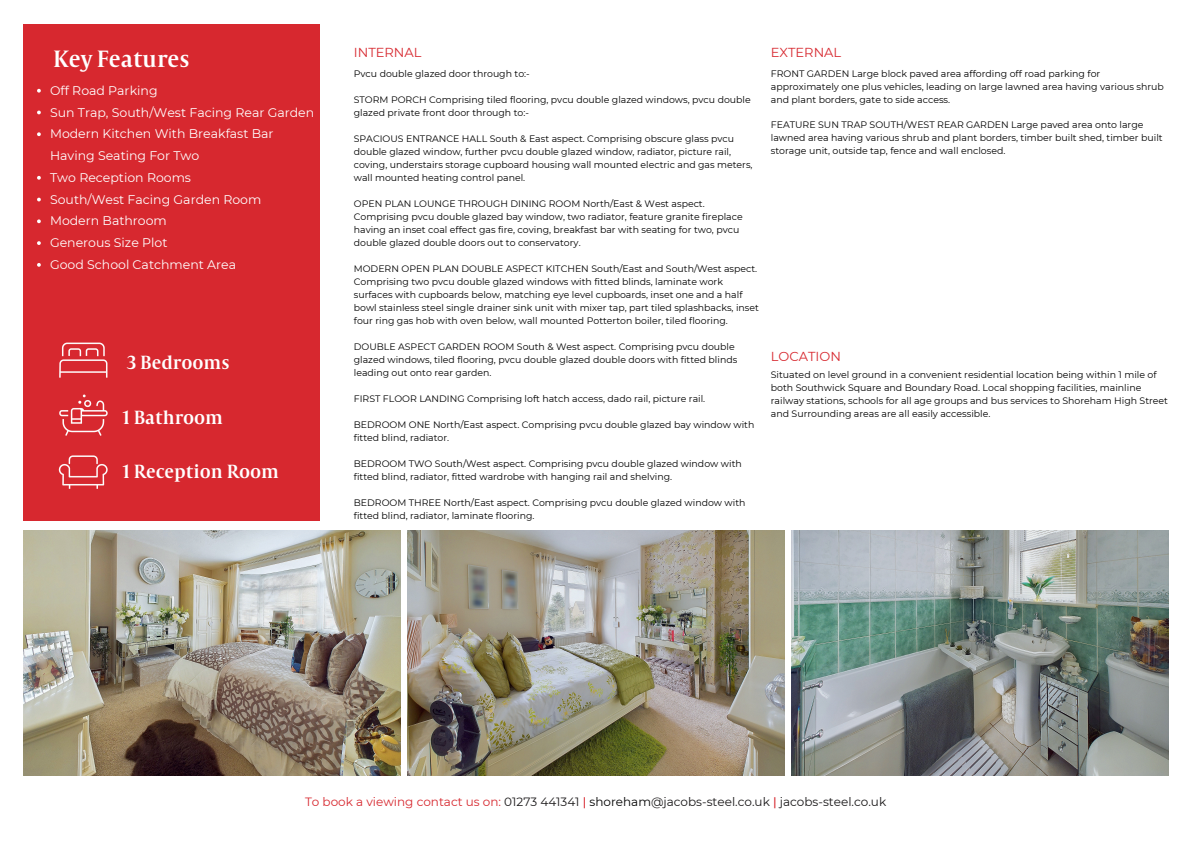
<style>
.page{position:relative;width:1191px;height:843px;background:#fff}
.page>*{position:absolute;margin:0;border:0;box-sizing:border-box;transform-origin:0 0}
.t1{font:26px "Capitolium Road";color:#fff}
.t2{font:21px "Capitolium Road";color:#fff}
.t3{font:13px "Montserrat";color:#d7282f}
.t4{font:12.5px/21.8px "Montserrat";color:#fff}
.t5{font:12px "Montserrat";color:#191718}
.t6{font:9.4px/13px "Montserrat";color:#000}
.s1{color:#d7282f}
.s2{font-weight:500;color:#d7282f}
.s3{color:#000}
</style>
<div class="page">
<img style="left:23px;top:530px;width:377px;height:245px">
<img style="left:407px;top:530px;width:377px;height:245px">
<img style="left:791px;top:530px;width:377px;height:245px">
<div style="left:23px;top:25px;width:297px;height:496px;background:#d7282f"></div>
<img style="left:58px;top:455px;width:50px;height:34px">
<img style="left:59px;top:394px;width:49px;height:42px">
<img style="left:59px;top:342px;width:49px;height:36px">
<svg style="left:37px;top:89px;width:4px;height:4px"></svg>
<svg style="left:37px;top:111px;width:4px;height:3px"></svg>
<svg style="left:37px;top:132px;width:4px;height:4px"></svg>
<svg style="left:37px;top:176px;width:4px;height:4px"></svg>
<svg style="left:37px;top:198px;width:4px;height:3px"></svg>
<svg style="left:37px;top:219px;width:4px;height:4px"></svg>
<svg style="left:37px;top:241px;width:4px;height:4px"></svg>
<svg style="left:37px;top:263px;width:4px;height:4px"></svg>
<h2 class="t1" style="left:53px;top:50px;width:138px">Key Features</h2>
<p class="t4" style="left:50px;top:79px;width:109px">Off Road Parking</p>
<p class="t4" style="left:50px;top:101px;width:265px">Sun Trap, South/West Facing Rear Garden</p>
<p class="t4" style="left:50px;top:123px;width:225px">Modern Kitchen With Breakfast Bar<br>Having Seating For Two</p>
<p class="t4" style="left:50px;top:166px;width:142px">Two Reception Rooms</p>
<p class="t4" style="left:50px;top:188px;width:213px">South/West Facing Garden Room</p>
<p class="t4" style="left:50px;top:210px;width:118px">Modern Bathroom</p>
<p class="t4" style="left:50px;top:232px;width:119px">Generous Size Plot</p>
<p class="t4" style="left:50px;top:253px;width:187px">Good School Catchment Area</p>
<h2 class="t2" style="left:127px;top:355px;width:104px">3 Bedrooms</h2>
<h2 class="t2" style="left:123px;top:410px;width:102px">1 Bathroom</h2>
<h3 class="t2" style="left:123px;top:464px;width:158px">1 Reception Room</h3>
<h3 class="t3" style="left:354px;top:45px;width:69px">INTERNAL</h3>
<p class="t3" style="left:770px;top:45px;width:72px">EXTERNAL</p>
<p class="t6" style="left:354px;top:67px;width:177px">Pvcu double glazed door through to:-</p>
<p class="t6" style="left:354px;top:93px;width:398px">STORM PORCH Comprising tiled flooring, pvcu double glazed windows, pvcu double glazed private front door through to:-</p>
<p class="t6" style="left:354px;top:132px;width:400px">SPACIOUS ENTRANCE HALL South &amp; East aspect. Comprising obscure glass pvcu double glazed window, further pvcu double glazed window, radiator, picture rail, coving, understairs storage cupboard housing wall mounted electric and gas meters, wall mounted heating control panel.</p>
<p class="t6" style="left:354px;top:197px;width:390px">OPEN PLAN LOUNGE THROUGH DINING ROOM North/East &amp; West aspect.<br>Comprising pvcu double glazed bay window, two radiator, feature granite fireplace having an inset coal effect gas fire, coving, breakfast bar with seating for two, pvcu double glazed double doors out to conservatory.</p>
<p class="t6" style="left:354px;top:262px;width:406px">MODERN OPEN PLAN DOUBLE ASPECT KITCHEN South/East and South/West aspect.<br>Comprising two pvcu double glazed windows with fitted blinds, laminate work surfaces with cupboards below, matching eye level cupboards, inset one and a half bowl stainless steel single drainer sink unit with mixer tap, part tiled splashbacks, inset four ring gas hob with oven below, wall mounted Potterton boiler, tiled flooring.</p>
<p class="t6" style="left:354px;top:340px;width:385px">DOUBLE ASPECT GARDEN ROOM South &amp; West aspect. Comprising pvcu double glazed windows, tiled flooring, pvcu double glazed double doors with fitted blinds leading out onto rear garden.</p>
<p class="t6" style="left:354px;top:392px;width:353px">FIRST FLOOR LANDING Comprising loft hatch access, dado rail, picture rail.</p>
<p class="t6" style="left:354px;top:418px;width:402px">BEDROOM ONE North/East aspect. Comprising pvcu double glazed bay window with fitted blind, radiator.</p>
<p class="t6" style="left:354px;top:456px;width:389px">BEDROOM TWO South/West aspect. Comprising pvcu double glazed window with fitted blind, radiator, fitted wardrobe with hanging rail and shelving.</p>
<p class="t6" style="left:354px;top:495px;width:393px">BEDROOM THREE North/East aspect. Comprising pvcu double glazed window with fitted blind, radiator, laminate flooring.</p>
<p class="t6" style="left:770px;top:67px;width:394px">FRONT GARDEN Large block paved area affording off road parking for approximately one plus vehicles, leading on large lawned area having various shrub and plant borders, gate to side access.</p>
<h3 class="t6" style="left:770px;top:118px;width:393px">FEATURE SUN TRAP SOUTH/WEST REAR GARDEN Large paved area onto large lawned area having various shrub and plant borders, timber built shed, timber built storage unit, outside tap, fence and wall enclosed.</h3>
<h4 class="t3" style="left:770px;top:348px;width:72px">LOCATION</h4>
<p class="t6" style="left:770px;top:368px;width:398px">Situated on level ground in a convenient residential location being within 1 mile of both Southwick Square and Boundary Road. Local shopping facilities, mainline railway stations, schools for all age groups and bus services to Shoreham High Street and Surrounding areas are all easily accessible.</p>
<p class="t5" style="left:305px;top:794px;width:582px"><span class="s1">To book a viewing contact us on:</span> 01273 441341 <span class="s2">|</span> <span class="s3">shoreham</span>@jacobs-steel.co.uk <span class="s2">|</span> jacobs-steel.co.uk</p>
</div>
